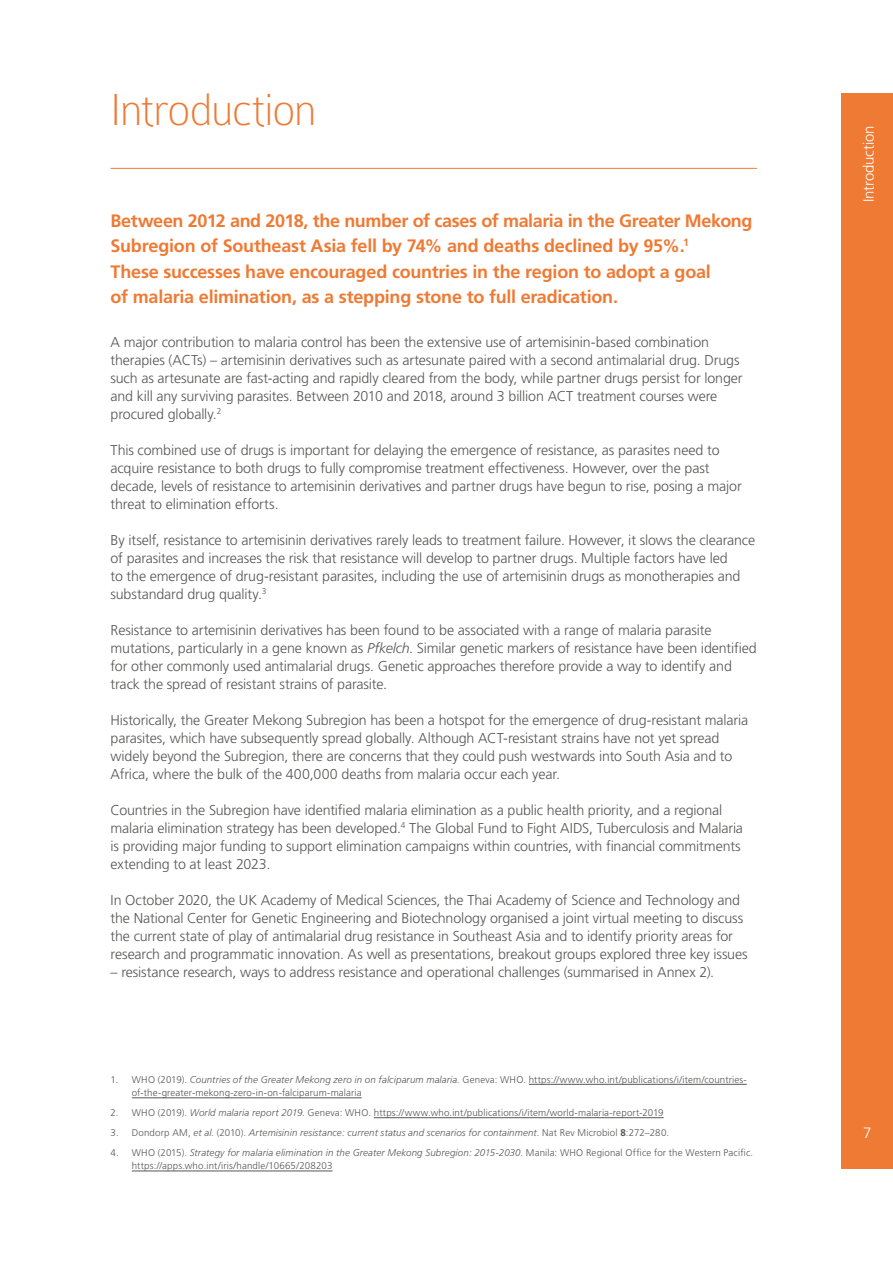
<style>
.page{position:relative;width:893px;height:1263px;background:#fff}
.page>*{position:absolute;margin:0;border:0;box-sizing:border-box;transform-origin:0 0}
.t1{font:100 48px "Colaborate";letter-spacing:-.02em;color:#ee7a34}
.t2{font:700 18px/25.5px "Frutiger";letter-spacing:-.015em;color:#ee7a34}
.t3{font:300 15px "Frutiger";letter-spacing:-.01em;color:#fff}
.t4{font:300 14.25px/18px "Frutiger";letter-spacing:-.01em;color:#575756}
.t5{font:300 9.75px/13.5px "Frutiger";letter-spacing:.015em;color:#575756}
.t6{font:italic 300 9.75px "Frutiger";letter-spacing:.01em;color:#575756}
.s1{font-style:italic}
.s2{font-style:normal}
.s3{font-weight:700;font-style:normal}
</style>
<div class="page">
<div style="left:842px;top:94px;width:51px;height:1075px;background:#ee7a34"></div>
<hr style="left:529px;top:1084px;width:218px;height:1px;background:#575756">
<hr style="left:132px;top:1097px;width:230px;height:1px;background:#575756">
<hr style="left:374px;top:1117px;width:290px;height:1px;background:#575756">
<hr style="left:132px;top:1171px;width:200px;height:1px;background:#575756">
<hr style="left:111px;top:168px;width:646px;height:1px;background:#ee7a34">
<h1 class="t1" style="left:111px;top:85px;width:208px">Introduction</h1>
<p class="t2" style="left:111px;top:207px;width:643px">Between 2012 and 2018, the number of cases of malaria in the Greater Mekong Subregion of Southeast Asia fell by 74% and deaths declined by 95%.<sup>1<br></sup>These successes have encouraged countries in the region to adopt a goal<br>of malaria elimination, as a stepping stone to full eradication.</p>
<p class="t4" style="left:111px;top:333px;width:634px">A major contribution to malaria control has been the extensive use of artemisinin-based combination therapies (ACTs) – artemisinin derivatives such as artesunate paired with a second antimalarial drug. Drugs such as artesunate are fast-acting and rapidly cleared from the body, while partner drugs persist for longer and kill any surviving parasites. Between 2010 and 2018, around 3 billion ACT treatment courses were procured globally.<sup>2</sup></p>
<p class="t4" style="left:111px;top:441px;width:633px">This combined use of drugs is important for delaying the emergence of resistance, as parasites need to acquire resistance to both drugs to fully compromise treatment effectiveness. However, over the past decade, levels of resistance to artemisinin derivatives and partner drugs have begun to rise, posing a major threat to elimination efforts.</p>
<p class="t4" style="left:111px;top:531px;width:646px">By itself, resistance to artemisinin derivatives rarely leads to treatment failure. However, it slows the clearance of parasites and increases the risk that resistance will develop to partner drugs. Multiple factors have led<br>to the emergence of drug-resistant parasites, including the use of artemisinin drugs as monotherapies and substandard drug quality.<sup>3</sup></p>
<p class="t4" style="left:111px;top:621px;width:648px">Resistance to artemisinin derivatives has been found to be associated with a range of malaria parasite mutations, particularly in a gene known as <span class="s1">Pfkelch</span>. Similar genetic markers of resistance have been identified for other commonly used antimalarial drugs. Genetic approaches therefore provide a way to identify and track the spread of resistant strains of parasite.</p>
<p class="t4" style="left:111px;top:711px;width:639px">Historically, the Greater Mekong Subregion has been a hotspot for the emergence of drug-resistant malaria parasites, which have subsequently spread globally. Although ACT-resistant strains have not yet spread widely beyond the Subregion, there are concerns that they could push westwards into South Asia and to Africa, where the bulk of the 400,000 deaths from malaria occur each year.</p>
<p class="t4" style="left:111px;top:801px;width:634px">Countries in the Subregion have identified malaria elimination as a public health priority, and a regional malaria elimination strategy has been developed.<sup>4</sup> The Global Fund to Fight AIDS, Tuberculosis and Malaria is providing major funding to support elimination campaigns within countries, with financial commitments extending to at least 2023.</p>
<p class="t4" style="left:111px;top:891px;width:639px">In October 2020, the UK Academy of Medical Sciences, the Thai Academy of Science and Technology and the National Center for Genetic Engineering and Biotechnology organised a joint virtual meeting to discuss the current state of play of antimalarial drug resistance in Southeast Asia and to identify priority areas for research and programmatic innovation. As well as presentations, breakout groups explored three key issues</p>
<p class="t4" style="left:111px;top:963px;width:605px">– resistance research, ways to address resistance and operational challenges (summarised in Annex 2).</p>
<p class="t5" style="left:132px;top:1073px;width:616px;text-indent:-21px">1. WHO (2019). <span class="s1">Countries of the Greater Mekong zero in on falciparum malaria</span>. Geneva: WHO. https://www.who.int/publications/i/item/countries&shy;of-the-greater-mekong-zero-in-on-falciparum-malaria</p>
<p class="t5" style="left:111px;top:1106px;width:555px">2. WHO (2019). <span class="s1">World malaria report 2019</span>. Geneva: WHO. https://www.who.int/publications/i/item/world-malaria-report-2019</p>
<p class="t6" style="left:111px;top:1127px;width:560px"><span class="s2">3. Dondorp AM,</span> et al<span class="s2">. (2010).</span> Artemisinin resistance: current status and scenarios for containment<span class="s2">. Nat Rev Microbiol</span> <span class="s3">8</span><span class="s2">:272–280.</span></p>
<p class="t5" style="left:132px;top:1146px;width:623px;text-indent:-21px">4. WHO (2015). <span class="s1">Strategy for malaria elimination in the Greater Mekong Subregion: 2015-2030</span>. Manila: WHO Regional Office for the Western Pacific. https://apps.who.int/iris/handle/10665/208203</p>
<p class="t3" style="left:860px;top:202px;width:78px;rotate:-90deg">Introduction</p>
<p class="t3" style="left:863px;top:1124px;width:10px">7</p>
</div>
